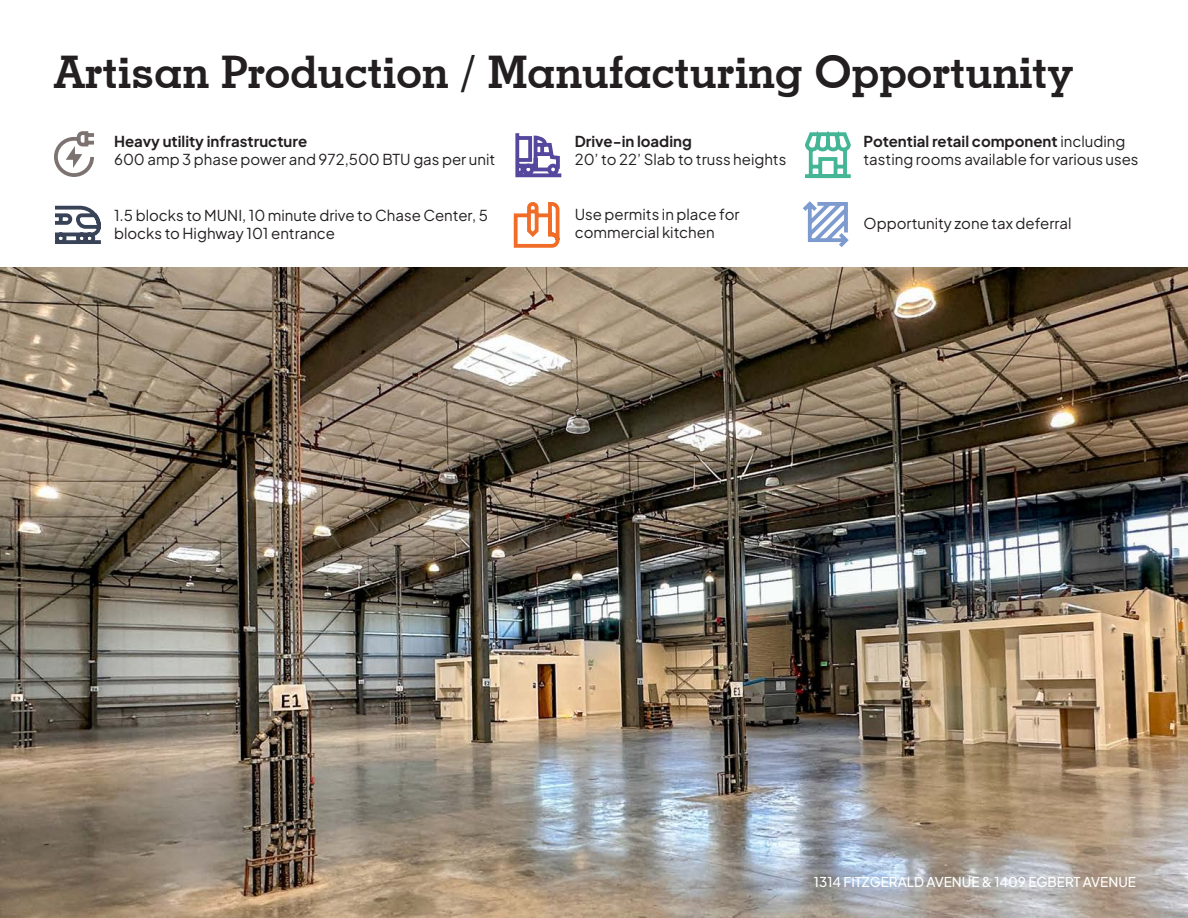
<style>
.page{position:relative;width:1188px;height:918px;background:#fff}
.page>*{position:absolute;margin:0;border:0;box-sizing:border-box;transform-origin:0 0}
.t1{font:700 45px "Geometric Slab 703 BT";color:#231f20}
.t2{font:15px/18px "Plus Jakarta Sans";color:#231f20}
.t3{font:700 15px "Plus Jakarta Sans";color:#231f20}
.t4{font:500 13.5px "Plus Jakarta Sans";color:#fff}
.s1{font-weight:700}
</style>
<div class="page">
<img style="left:0;top:268px;width:1188px;height:650px">
<svg style="left:54px;top:131px;width:40px;height:46px"></svg>
<svg style="left:515px;top:133px;width:47px;height:45px"></svg>
<svg style="left:805px;top:131px;width:46px;height:48px"></svg>
<svg style="left:55px;top:205px;width:46px;height:39px"></svg>
<svg style="left:513px;top:202px;width:47px;height:46px"></svg>
<svg style="left:803px;top:201px;width:46px;height:46px"></svg>
<p class="t1" style="left:54px;top:45px;width:1021px">Artisan Production / Manufacturing Opportunity</p>
<p class="t3" style="left:114px;top:128px;width:195px">Heavy utility infrastructure</p>
<p class="t2" style="left:114px;top:149px;width:383px">600 amp 3 phase power and 972,500 BTU gas per unit</p>
<p class="t3" style="left:575px;top:128px;width:119px">Drive-in loading</p>
<p class="t2" style="left:575px;top:149px;width:213px">20’ to 22’ Slab to truss heights</p>
<p class="t2" style="left:864px;top:131px;width:276px"><span class="s1">Potential retail component</span> including tasting rooms available for various uses</p>
<p class="t2" style="left:114px;top:205px;width:375px">1.5 blocks to MUNI, 10 minute drive to Chase Center, 5 blocks to Highway 101 entrance</p>
<p class="t2" style="left:575px;top:204px;width:166px">Use permits in place for commercial kitchen</p>
<p class="t2" style="left:864px;top:213px;width:210px">Opportunity zone tax deferral</p>
<p class="t4" style="left:814px;top:871px;width:324px">1314 FITZGERALD AVENUE &amp; 1409 EGBERT AVENUE</p>
</div>
